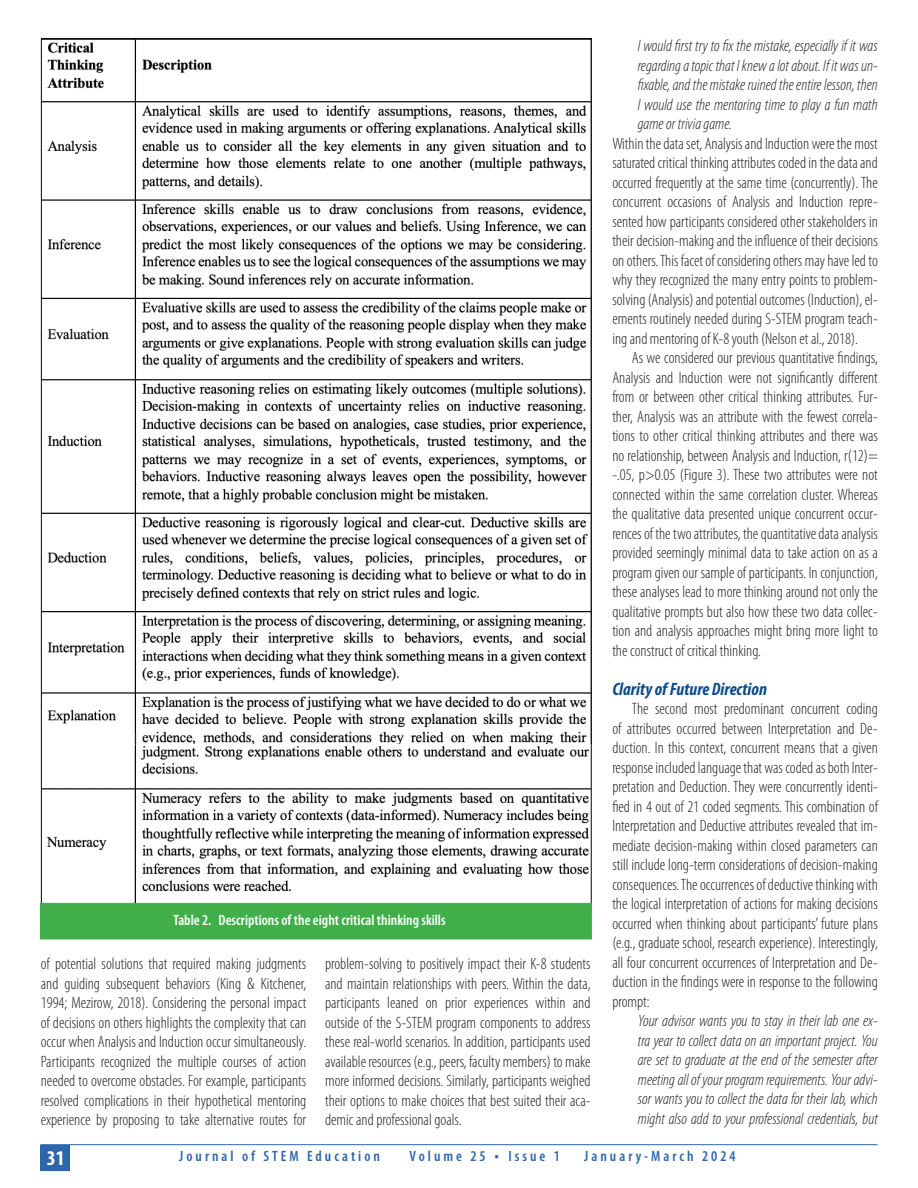
<style>
.page{position:relative;width:918px;height:1188px;background:#fff}
.page>*{position:absolute;margin:0;border:0;box-sizing:border-box;transform-origin:0 0}
.t1{font:700 condensed 21px "Myriad Pro";color:#fff}
.t2{font:italic 700 condensed 18px "Myriad Pro";color:#0b4c8c}
.t3{font:300 condensed 16.5px/19.5px "Myriad Pro";color:#231f20;text-align:justify}
.t4{font:italic 300 condensed 16.5px/19.5px "Myriad Pro";color:#231f20;text-align:justify}
.t5{font:600 condensed 15px "Myriad Pro";letter-spacing:.2em;color:#2e66ac}
.t6{font:600 condensed 15px "Myriad Pro";color:#fff}
.s1{font-size:16.5px}
</style>
<div class="page">
<hr style="left:40px;top:1144px;width:838px;height:1px;background:#2e66ac">
<div style="left:40px;top:1145px;width:30px;height:26px;background:#2e66ac"></div>
<img style="left:41px;top:38px;width:551px;height:864px">
<div style="left:40px;top:744px;width:553px;height:161px;border:2px solid #fff"></div>
<div style="left:40px;top:903px;width:552px;height:36px;background:#40ae49"></div>
<svg style="left:135px;top:733px;width:1px;height:13px"></svg>
<p class="t6" style="left:173px;top:911px;width:274px">Table 2. Descriptions of the eight critical thinking skills</p>
<p class="t3" style="left:41px;top:954px;width:267px">of potential solutions that required making judgments and guiding subsequent behaviors (King &amp; Kitchener, 1994; Mezirow, 2018). Considering the personal impact of decisions on others highlights the complexity that can occur when Analysis and Induction occur simultaneously.<br>Participants recognized the multiple courses of action needed to overcome obstacles. For example, participants resolved complications in their hypothetical mentoring experience by proposing to take alternative routes for</p>
<p class="t3" style="left:325px;top:954px;width:267px">problem-solving to positively impact their K-8 students and maintain relationships with peers. Within the data, participants leaned on prior experiences within and outside of the S-STEM program components to address these real-world scenarios. In addition, participants used available resources (e.g., peers, faculty members) to make more informed decisions. Similarly, participants weighed their options to make choices that best suited their aca&shy;demic and professional goals.</p>
<p class="t4" style="left:638px;top:36px;width:242px">I would first try to fix the mistake, especially if it was regarding a topic that I knew a lot about. If it was un&shy;fixable, and the mistake ruined the entire lesson, then I would use the mentoring time to play a fun math game or trivia game.</p>
<p class="t3" style="left:612px;top:134px;width:267px">Within the data set, Analysis and Induction were the most saturated critical thinking attributes coded in the data and occurred frequently at the same time (concurrently). The concurrent occasions of Analysis and Induction repre&shy;sented how participants considered other stakeholders in their decision-making and the influence of their decisions on others. This facet of considering others may have led to why they recognized the many entry points to problem&shy;solving (Analysis) and potential outcomes (Induction), el&shy;ements routinely needed during S-STEM program teach&shy;ing and mentoring of K-8 youth (Nelson et al., 2018).</p>
<p class="t3" style="left:612px;top:348px;width:267px;text-indent:20px">As we considered our previous quantitative findings, Analysis and Induction were not significantly different from or between other critical thinking attributes. Fur&shy;ther, Analysis was an attribute with the fewest correla&shy;tions to other critical thinking attributes and there was no relationship, between Analysis and Induction, r(12)= -.05, p&gt;0.05 (Figure 3). These two attributes were not connected within the same correlation cluster. Whereas the qualitative data presented unique concurrent occur&shy;rences of the two attributes, the quantitative data analysis provided seemingly minimal data to take action on as a program given our sample of participants. In conjunction, these analyses lead to more thinking around not only the qualitative prompts but also how these two data collec&shy;tion and analysis approaches might bring more light to the construct of critical thinking.</p>
<p class="t2" style="left:612px;top:678px;width:156px">Clarity of Future Direction</p>
<p class="t3" style="left:612px;top:699px;width:267px;text-indent:20px">The second most predominant concurrent coding of attributes occurred between Interpretation and De&shy;duction. In this context, concurrent means that a given response included language that was coded as both Inter&shy;pretation and Deduction. They were concurrently identi&shy;fied in 4 out of 21 coded segments. This combination of Interpretation and Deductive attributes revealed that im&shy;mediate decision-making within closed parameters can still include long-term considerations of decision-making consequences. The occurrences of deductive thinking with the logical interpretation of actions for making decisions occurred when thinking about participants’ future plans (e.g., graduate school, research experience). Interestingly, all four concurrent occurrences of Interpretation and De&shy;duction in the findings were in response to the following prompt:</p>
<p class="t4" style="left:638px;top:1011px;width:242px">Your advisor wants you to stay in their lab one ex&shy;tra year to collect data on an important project. You are set to graduate at the end of the semester after meeting all of your program requirements. Your advi&shy;sor wants you to collect the data for their lab, which might also add to your professional credentials, but</p>
<p class="t1" style="left:47px;top:1145px;width:19px">31</p>
<p class="t5" style="left:179px;top:1147px;width:202px">Journal of STEM Education</p>
<p class="t5" style="left:410px;top:1147px;width:152px">Volume 25 <span class="s1">•</span> Issue 1</p>
<p class="t5" style="left:584px;top:1147px;width:153px">January-March 2024</p>
</div>
